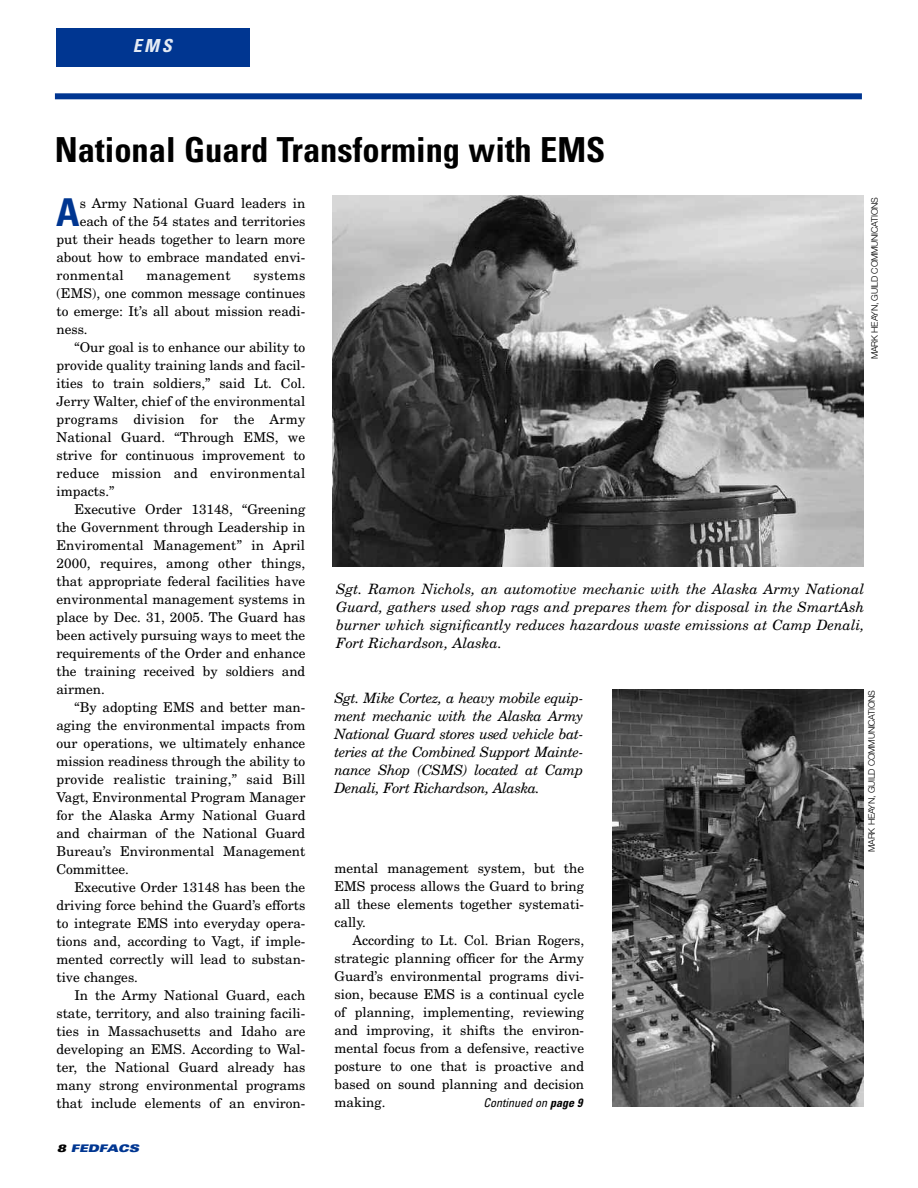
<style>
.page{position:relative;width:918px;height:1188px;background:#fff}
.page>*{position:absolute;margin:0;border:0;box-sizing:border-box;transform-origin:0 0}
.t1{font:700 condensed 38.4px "Univers";color:#003691}
.t2{font:700 condensed 34.5px "Univers";color:#000}
.t3{font:italic 700 condensed 18px "Univers";color:#e5ebf4}
.t4{font:italic 14.25px/18px "New Century Schlbk";letter-spacing:-.015em;color:#000;text-align:justify}
.t5{font:13.5px/18px "New Century Schlbk";color:#000;text-align:justify}
.t6{font:13.5px "New Century Schlbk";letter-spacing:.02em;color:#000}
.t7{font:italic condensed 12px "Univers";color:#000}
.t8{font:italic 900 expanded 10.5px "Univers";color:#003691}
.t9{font:300 9px "Helvetica Neue";letter-spacing:-.03em;color:#000}
.s1{font-weight:700}
.s2{color:#000}
</style>
<div class="page">
<div style="left:55px;top:93px;width:807px;height:6px;background:#003691"></div>
<div style="left:56px;top:28px;width:194px;height:39px;background:#003691"></div>
<img style="left:332px;top:196px;width:532px;height:371px">
<img style="left:612px;top:690px;width:252px;height:417px">
<p class="t3" style="left:133px;top:39px;width:40px">EMS</p>
<h3 class="t2" style="left:55px;top:137px;width:552px">National Guard Transforming with EMS</h3>
<p class="t1" style="left:56px;top:198px;width:25px">A</p>
<p class="t5" style="left:80px;top:194px;width:227px">s Army National Guard leaders in</p>
<p class="t9" style="left:869px;top:359px;width:163px;rotate:-90deg">MARK HEAYN, GUILD COMMUNICATIONS</p>
<p class="t5" style="left:80px;top:212px;width:227px">each of the 54 states and territories</p>
<p class="t5" style="left:56px;top:230px;width:250px">put their heads together to learn more</p>
<p class="t5" style="left:56px;top:248px;width:250px">about how to embrace mandated envi-</p>
<p class="t6" style="left:56px;top:267px;width:69px">ronmental</p>
<p class="t6" style="left:147px;top:267px;width:86px">management</p>
<p class="t5" style="left:56px;top:266px;width:250px;text-indent:197px">systems (EMS), one common message continues to emerge: It’s all about mission readi&shy;ness.</p>
<p class="t5" style="left:56px;top:338px;width:250px;text-indent:18px">“Our goal is to enhance our ability to provide quality training lands and facil&shy;ities to train soldiers,” said Lt. Col.<br>Jerry Walter, chief of the environmental programs division for the Army National Guard. “Through EMS, we strive for continuous improvement to reduce mission and environmental impacts.”</p>
<p class="t5" style="left:56px;top:500px;width:250px;text-indent:18px">Executive Order 13148, “Greening the Government through Leadership in Enviromental Management” in April 2000, requires, among other things, that appropriate federal facilities have environmental management systems in place by Dec. 31, 2005. The Guard has been actively pursuing ways to meet the requirements of the Order and enhance the training received by soldiers and airmen.</p>
<p class="t5" style="left:56px;top:698px;width:251px;text-indent:18px">“By adopting EMS and better man&shy;aging the environmental impacts from our operations, we ultimately enhance mission readiness through the ability to provide realistic training,” said Bill Vagt, Environmental Program Manager for the Alaska Army National Guard and chairman of the National Guard Bureau’s Environmental Management Committee.</p>
<p class="t5" style="left:56px;top:878px;width:250px;text-indent:18px">Executive Order 13148 has been the driving force behind the Guard’s efforts to integrate EMS into everyday opera&shy;tions and, according to Vagt, if imple&shy;mented correctly will lead to substan&shy;tive changes.</p>
<p class="t5" style="left:56px;top:986px;width:250px;text-indent:18px">In the Army National Guard, each state, territory, and also training facili&shy;ties in Massachusetts and Idaho are developing an EMS. According to Wal&shy;ter, the National Guard already has many strong environmental programs that include elements of an environ-</p>
<p class="t4" style="left:336px;top:581px;width:530px">Sgt. Ramon Nichols, an automotive mechanic with the Alaska Army National Guard, gathers used shop rags and prepares them for disposal in the SmartAsh burner which significantly reduces hazardous waste emissions at Camp Denali, Fort Richardson, Alaska.</p>
<p class="t9" style="left:866px;top:852px;width:163px;rotate:-90deg">MARK HEAYN, GUILD COMMUNICATIONS</p>
<p class="t4" style="left:334px;top:690px;width:251px">Sgt. Mike Cortez, a heavy mobile equip&shy;ment mechanic with the Alaska Army National Guard stores used vehicle bat&shy;teries at the Combined Support Mainte&shy;nance Shop (CSMS) located at Camp Denali, Fort Richardson, Alaska.</p>
<p class="t5" style="left:334px;top:859px;width:251px">mental management system, but the EMS process allows the Guard to bring all these elements together systemati&shy;cally.</p>
<p class="t5" style="left:334px;top:931px;width:251px;text-indent:18px">According to Lt. Col. Brian Rogers, strategic planning officer for the Army Guard’s environmental programs divi&shy;sion, because EMS is a continual cycle of planning, implementing, reviewing and improving, it shifts the environ&shy;mental focus from a defensive, reactive posture to one that is proactive and based on sound planning and decision making.</p>
<p class="t7" style="left:484px;top:1098px;width:100px">Continued on <span class="s1">page 9</span></p>
<p class="t8" style="left:57px;top:1144px;width:84px"><span class="s2">8</span> FEDFACS</p>
</div>
